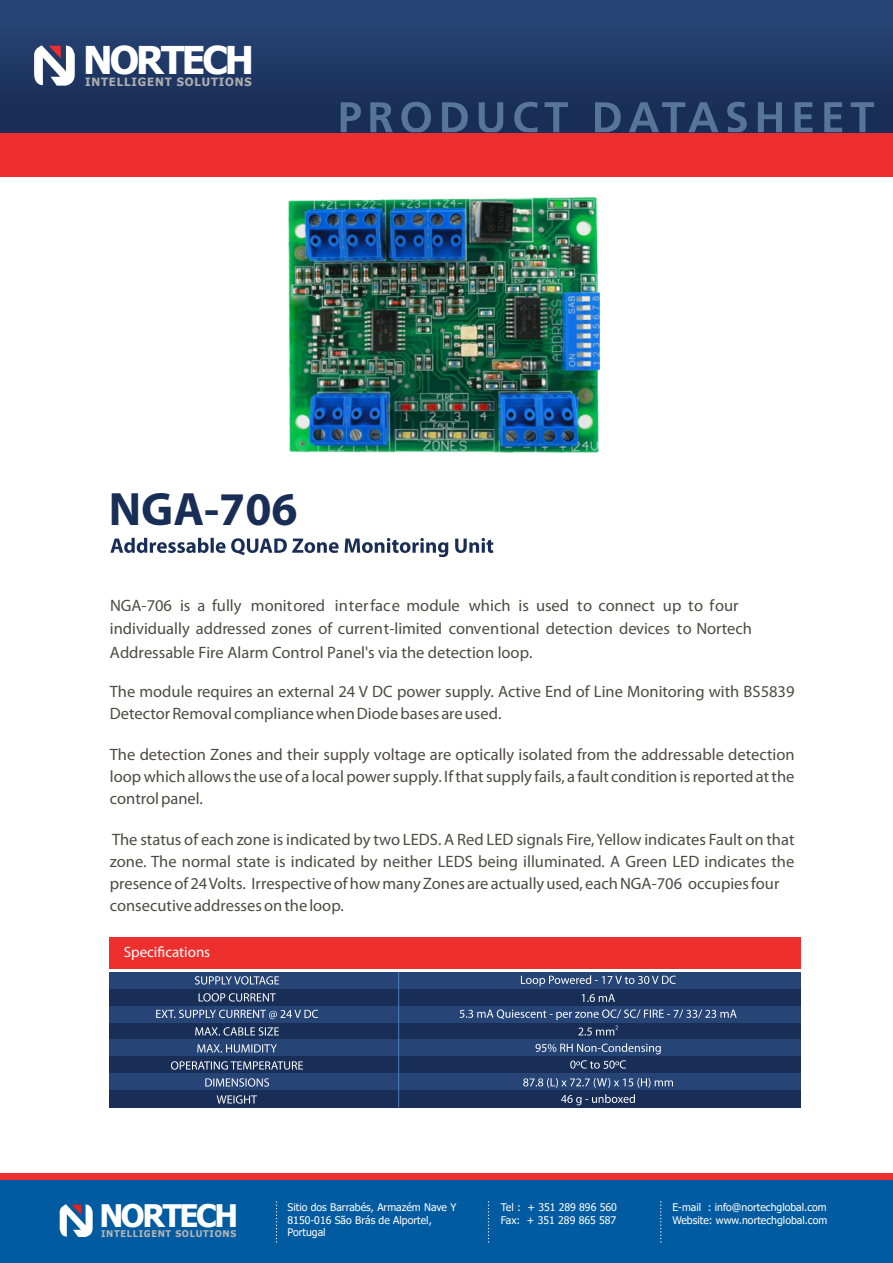
<style>
.page{position:relative;width:893px;height:1263px;background:#fff}
.page>*{position:absolute;margin:0;border:0;box-sizing:border-box;transform-origin:0 0}
.t1{font:700 46.95px "Myriad Pro";color:#192e57}
.t2{font:700 38.25px "Tahoma";letter-spacing:-.075em;color:#fff}
.t3{font:700 31.05px "Tahoma";letter-spacing:-.075em;color:#fff}
.t4{font:16.5px/22px "Myriad Pro";color:#4d4a47}
.t5{font:15px "Myriad Pro";color:#fff}
.t6{font:700 11.4px "Tahoma";letter-spacing:.075em;color:#adadad}
.t7{font:10.5px/12.6px "Tahoma";color:#fff}
.t8{font:700 9.3px "Tahoma";letter-spacing:.075em;color:#b7b3b3}
</style>
<div class="page">
<div style="left:0;top:1173px;width:893px;height:8px;background:#ed302e"></div>
<svg style="left:110px;top:538px;width:383px;height:19px"></svg>
<div style="left:109px;top:972px;width:692px;height:17px;background:#274476"></div>
<div style="left:109px;top:989px;width:692px;height:17px;background:#192e57"></div>
<div style="left:109px;top:1006px;width:692px;height:17px;background:#274476"></div>
<div style="left:109px;top:1023px;width:692px;height:17px;background:#192e57"></div>
<div style="left:109px;top:1040px;width:692px;height:17px;background:#274476"></div>
<div style="left:109px;top:1057px;width:692px;height:17px;background:#192e57"></div>
<div style="left:109px;top:1074px;width:692px;height:17px;background:#274476"></div>
<div style="left:109px;top:1090px;width:692px;height:18px;background:#192e57"></div>
<hr style="left:398px;top:972px;width:1px;height:135px;background:#4b7fbc">
<div style="left:109px;top:937px;width:692px;height:32px;background:#ed302e"></div>
<svg style="left:217px;top:1095px;width:40px;height:8px"></svg>
<svg style="left:205px;top:1078px;width:64px;height:9px"></svg>
<svg style="left:197px;top:1044px;width:80px;height:8px"></svg>
<svg style="left:171px;top:1061px;width:132px;height:8px"></svg>
<svg style="left:460px;top:1009px;width:277px;height:26px"></svg>
<svg style="left:156px;top:1010px;width:162px;height:9px"></svg>
<svg style="left:195px;top:1027px;width:84px;height:8px"></svg>
<svg style="left:199px;top:993px;width:77px;height:8px"></svg>
<svg style="left:561px;top:1094px;width:74px;height:11px"></svg>
<svg style="left:523px;top:1078px;width:150px;height:10px"></svg>
<svg style="left:570px;top:1060px;width:56px;height:9px"></svg>
<svg style="left:535px;top:1043px;width:126px;height:11px"></svg>
<svg style="left:195px;top:976px;width:84px;height:8px"></svg>
<svg style="left:521px;top:975px;width:155px;height:11px"></svg>
<svg style="left:582px;top:994px;width:33px;height:8px"></svg>
<div style="left:0;top:131px;width:893px;height:45px;background:#ed2d30"></div>
<div style="left:0;top:0;width:893px;height:133px;background:linear-gradient(to bottom,#29477a,#172a52)"></div>
<svg style="left:341px;top:102px;width:533px;height:30px;background:#2f486e"></svg>
<svg style="left:34px;top:45px;width:41px;height:41px"></svg>
<img style="left:289px;top:197px;width:310px;height:255px">
<div style="left:0;top:1179px;width:893px;height:84px;background:#005ba0"></div>
<svg style="left:488px;top:1201px;width:1px;height:41px"></svg>
<svg style="left:276px;top:1201px;width:1px;height:41px"></svg>
<svg style="left:660px;top:1201px;width:1px;height:41px"></svg>
<svg style="left:60px;top:1204px;width:33px;height:33px"></svg>
<h2 class="t2" style="left:83px;top:33px;width:173px">NORTECH</h2>
<p class="t6" style="left:85px;top:74px;width:168px">INTELLIGENT SOLUTIONS</p>
<h1 class="t1" style="left:109px;top:479px;width:190px">NGA-706</h1>
<p class="t4" style="left:110px;top:594px;width:643px;line-height:23.4px">NGA-706 is a fully monitored interface module which is used to connect up to four individually addressed zones of current-limited conventional detection devices to Nortech<br>Addressable Fire Alarm Control Panel's via the detection loop.</p>
<p class="t4" style="left:110px;top:680px;width:686px">The module requires an external 24 V DC power supply. Active End of Line Monitoring with BS5839<br>Detector Removal compliance when Diode bases are used.</p>
<p class="t4" style="left:110px;top:743px;width:686px;text-align:justify">The detection Zones and their supply voltage are optically isolated from the addressable detection loop which allows the use of a local power supply. If that supply fails, a fault condition is reported at the control panel.</p>
<p class="t4" style="left:110px;top:828px;width:686px">The status of each zone is indicated by two LEDS. A Red LED signals Fire, Yellow indicates Fault on that zone. The normal state is indicated by neither LEDS being illuminated. A Green LED indicates the presence of 24 Volts. Irrespective of how many Zones are actually used, each NGA-706 occupies four consecutive addresses on the loop.</p>
<p class="t5" style="left:124px;top:942px;width:88px">Specifications</p>
<p class="t7" style="left:288px;top:1201px;width:170px">Sitio dos Barrabés, Armazém Nave Y<br>8150-016 São Brás de Alportel,<br>Portugal</p>
<p class="t7" style="left:501px;top:1201px;width:118px">Tel : + 351 289 896 560<br>Fax: + 351 289 865 587</p>
<p class="t7" style="left:672px;top:1201px;width:156px">E-mail : info@nortechglobal.com</p>
<h3 class="t3" style="left:99px;top:1194px;width:140px">NORTECH</h3>
<p class="t7" style="left:672px;top:1214px;width:156px">Website: www.nortechglobal.com</p>
<p class="t8" style="left:101px;top:1227px;width:137px">INTELLIGENT SOLUTIONS</p>
</div>
